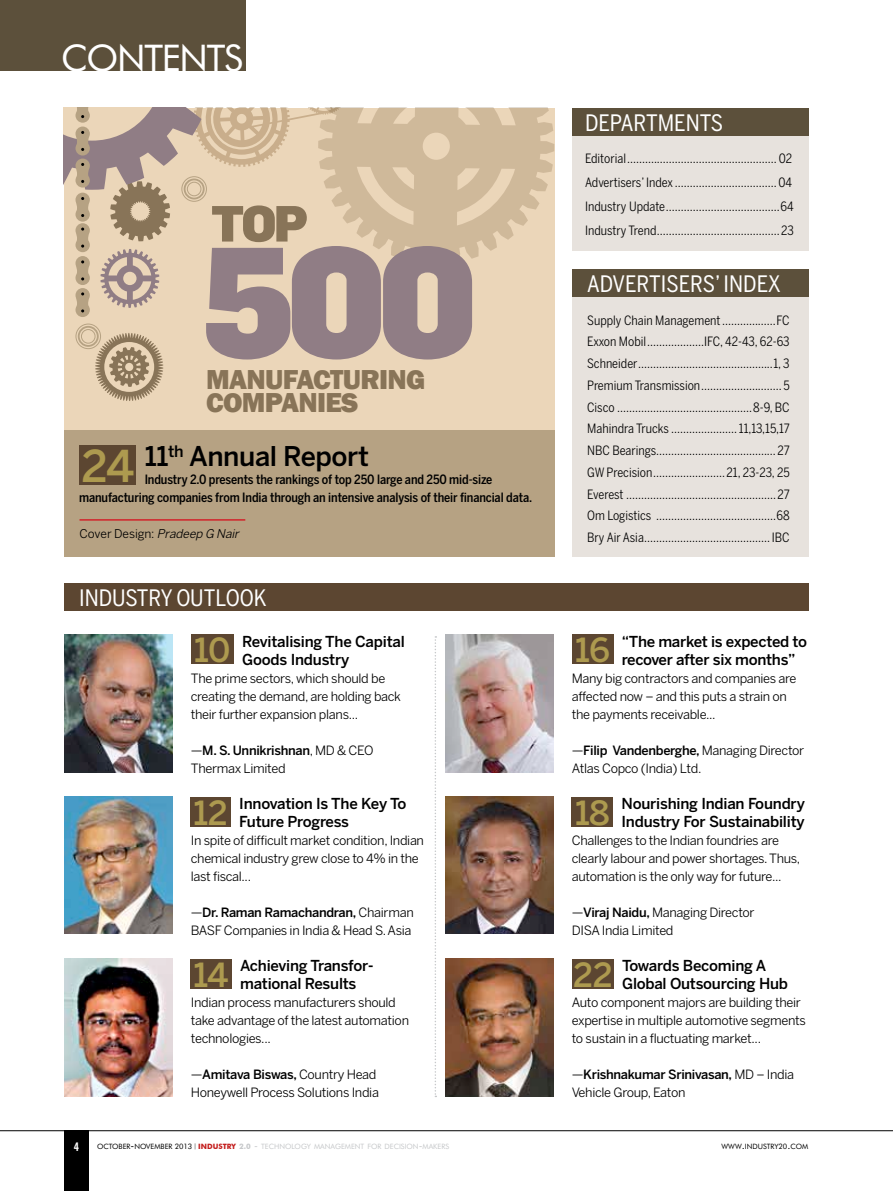
<style>
.page{position:relative;width:893px;height:1191px;background:#fff}
.page>*{position:absolute;margin:0;border:0;box-sizing:border-box;transform-origin:0 0}
.t1{font:500 43.5px "Benton Sans";color:#ad9a4f}
.t2{font:36.75px "Futura BT";letter-spacing:-.035em;color:#fff}
.t3{font:500 33px "Benton Sans";letter-spacing:-.02em;color:#ad9a4f}
.t4{font:800 28.2px/23.2px "Franklin Gothic";letter-spacing:-.025em;color:#887458}
.t5{font:500 27px "Benton Sans";letter-spacing:-.015em;color:#000}
.t6{font:22.5px "Benton Sans Cond";color:#fff}
.t7{font:500 15px/18px "Benton Sans";letter-spacing:-.015em;color:#000}
.t8{font:12.75px/18px "Benton Sans";letter-spacing:-.025em;color:#000}
.t9{font:12.75px/21.8px "Benton Sans Cond";color:#000}
.t10{font:500 12.75px/18px "Benton Sans Cond";letter-spacing:-.01em;color:#000}
.t11{font:12px "Benton Sans";letter-spacing:-.01em;color:#000}
.t12{font:700 condensed 12px "Futura BT";color:#fff}
.t13{font:7.35px "Futura BT";color:#c6c8ca}
.t14{font:7.35px "Futura BT";color:#000}
.s1{font-style:italic}
.s2{font-weight:500}
.s3{color:#000}
.s4{font-size:10.5px;color:#000}
.s5{font-size:7.5px;color:#000}
.s6{font-weight:700;font-size:6px;color:#000}
.s7{font-weight:700;color:#c31d1c}
.s8{font-weight:700;font-size:7.5px}
.s9{font-size:10.5px}
.s10{font-size:7.5px}
</style>
<div class="page">
<div style="left:0;top:0;width:246px;height:71px;background:#5c503b"></div>
<div style="left:65px;top:1130px;width:24px;height:61px;background:#000"></div>
<hr style="left:0;top:1130px;width:893px;height:1px;background:#000">
<div style="left:64px;top:108px;width:490px;height:322px;background:#ebd6b9"></div>
<div style="left:64px;top:430px;width:490px;height:126px;background:#b6a283"></div>
<div style="left:572px;top:108px;width:236px;height:142px;background:#e7e2dd"></div>
<div style="left:572px;top:108px;width:236px;height:27px;background:#5c503b"></div>
<div style="left:572px;top:274px;width:236px;height:282px;background:#e7e2dd"></div>
<div style="left:572px;top:269px;width:236px;height:28px;background:#5c503b"></div>
<div style="left:64px;top:583px;width:744px;height:27px;background:#5c4631"></div>
<img style="left:64px;top:635px;width:109px;height:137px">
<img style="left:64px;top:796px;width:109px;height:137px">
<img style="left:64px;top:959px;width:109px;height:137px">
<img style="left:445px;top:635px;width:109px;height:137px">
<img style="left:445px;top:796px;width:109px;height:137px">
<img style="left:445px;top:959px;width:109px;height:137px">
<div style="left:191px;top:634px;width:43px;height:30px;background:#5c4631"></div>
<div style="left:80px;top:445px;width:56px;height:39px;background:#5c4631"></div>
<div style="left:572px;top:634px;width:41px;height:30px;background:#5c4631"></div>
<div style="left:572px;top:796px;width:41px;height:30px;background:#5c4631"></div>
<div style="left:572px;top:959px;width:42px;height:29px;background:#5c4631"></div>
<div style="left:190px;top:796px;width:41px;height:30px;background:#5c4631"></div>
<div style="left:190px;top:958px;width:42px;height:30px;background:#5c4631"></div>
<hr style="left:80px;top:519px;width:165px;height:1px;background:#d2232a">
<svg style="left:64px;top:108px;width:490px;height:293px"></svg>
<svg style="left:435px;top:636px;width:1px;height:461px"></svg>
<h2 class="t2" style="left:61px;top:35px;width:183px">CONTENTS</h2>
<p class="t4" style="left:206px;top:368px;width:221px">MANUFACTURING<br>COMPANIES</p>
<p class="t5" style="left:145px;top:440px;width:226px">11<sup>th</sup> Annual Report</p>
<p class="t10" style="left:79px;top:471px;width:454px;text-indent:66px">Industry 2.0 presents the rankings of top 250 large and 250 mid-size manufacturing companies from India through an intensive analysis of their financial data.</p>
<p class="t1" style="left:81px;top:440px;width:54px">24</p>
<p class="t11" style="left:80px;top:526px;width:164px">Cover Design: <span class="s1">Pradeep G Nair</span></p>
<p class="t6" style="left:79px;top:584px;width:189px">I NDUSTRY OUTLOOK</p>
<p class="t3" style="left:194px;top:630px;width:38px">10</p>
<p class="t7" style="left:242px;top:632px;width:164px">Revitalising The Capital<br>Goods Industry</p>
<p class="t8" style="left:191px;top:669px;width:212px">The prime sectors, which should be creating the demand, are holding back their further expansion plans...</p>
<p class="t8" style="left:191px;top:741px;width:184px">—<span class="s2">M. S. Unnikrishnan</span>, MD &amp; CEO<br>Thermax Limited</p>
<p class="t7" style="left:239px;top:794px;width:169px">Innovation Is The Key To<br>Future Progress</p>
<p class="t8" style="left:191px;top:831px;width:235px">In spite of difficult market condition, Indian chemical industry grew close to 4% in the last fiscal...</p>
<p class="t8" style="left:191px;top:903px;width:224px">—<span class="s2">Dr. Raman Ramachandran,</span> Chairman<br>BASF Companies in India &amp; Head S. Asia</p>
<p class="t7" style="left:240px;top:956px;width:135px">Achieving Transfor&shy;mational Results</p>
<p class="t8" style="left:191px;top:993px;width:220px">Indian process manufacturers should take advantage of the latest automation technologies...</p>
<p class="t8" style="left:191px;top:1065px;width:190px">—<span class="s2">Amitava Biswas,</span> Country Head<br>Honeywell Process Solutions India</p>
<p class="t3" style="left:193px;top:793px;width:36px">12</p>
<p class="t3" style="left:194px;top:955px;width:36px">14</p>
<p class="t6" style="left:585px;top:109px;width:139px">DEPARTMENTS</p>
<p class="t9" style="left:585px;top:146px;width:210px;line-height:24px">Editorial.................................................. 02<br>Advertisers’ Index ..................................04<br>Industry Update......................................64<br>Industry Trend.........................................23</p>
<p class="t6" style="left:587px;top:270px;width:195px">ADVERTISERS’ INDEX</p>
<p class="t9" style="left:587px;top:309px;width:204px;text-align:justify">Supply Chain Management..................FC Exxon Mobil...................IFC, 42-43, 62-63<br>Schneider.............................................1, 3<br>Premium Transmission...........................5<br>Cisco .............................................8-9, BC Mahindra Trucks ......................11,13,15,17<br>NBC Bearings........................................ 27<br>GW Precision........................21, 23-23, 25<br>Everest .................................................. 27<br>Om Logistics ........................................68<br>Bry Air Asia.......................................... IBC</p>
<p class="t7" style="left:622px;top:632px;width:187px">“The market is expected to recover after six months”</p>
<p class="t8" style="left:572px;top:669px;width:226px">Many big contractors and companies are affected now – and this puts a strain on the payments receivable...</p>
<p class="t8" style="left:572px;top:741px;width:234px">—<span class="s2">Filip Vandenberghe,</span> Managing Director<br>Atlas Copco (India) Ltd.</p>
<p class="t7" style="left:621px;top:794px;width:185px">Nourishing Indian Foundry<br>Industry For Sustainability</p>
<p class="t8" style="left:572px;top:831px;width:230px">Challenges to the Indian foundries are clearly labour and power shortages. Thus, automation is the only way for future...</p>
<p class="t8" style="left:572px;top:903px;width:184px">—<span class="s2">Viraj Naidu,</span> Managing Director<br>DISA India Limited</p>
<p class="t7" style="left:622px;top:956px;width:168px">Towards Becoming A<br>Global Outsourcing Hub</p>
<p class="t8" style="left:572px;top:993px;width:236px">Auto component majors are building their expertise in multiple automotive segments to sustain in a fluctuating market...</p>
<p class="t8" style="left:572px;top:1065px;width:224px">—<span class="s2">Krishnakumar Srinivasan,</span> MD – India<br>Vehicle Group, Eaton</p>
<p class="t3" style="left:575px;top:630px;width:36px">16</p>
<p class="t3" style="left:575px;top:793px;width:36px">18</p>
<p class="t3" style="left:573px;top:955px;width:41px">22</p>
<p class="t12" style="left:74px;top:1139px;width:7px">4</p>
<p class="t13" style="left:97px;top:1142px;width:353px"><span class="s3">OCTOBER</span><span class="s4">-</span><span class="s3">NOVEMBER</span> <span class="s5">2013</span> <span class="s6">|</span> <span class="s7">INDUSTRY</span> <span class="s8">2.0</span> <span class="s9">-</span> TECHNOLOGY MANAGEMENT FOR DECISION<span class="s9">-</span>MAKERS</p>
<p class="t14" style="left:722px;top:1142px;width:88px">WWW<span class="s9">.</span>INDUSTRY<span class="s10">20</span><span class="s9">.</span>COM</p>
</div>
